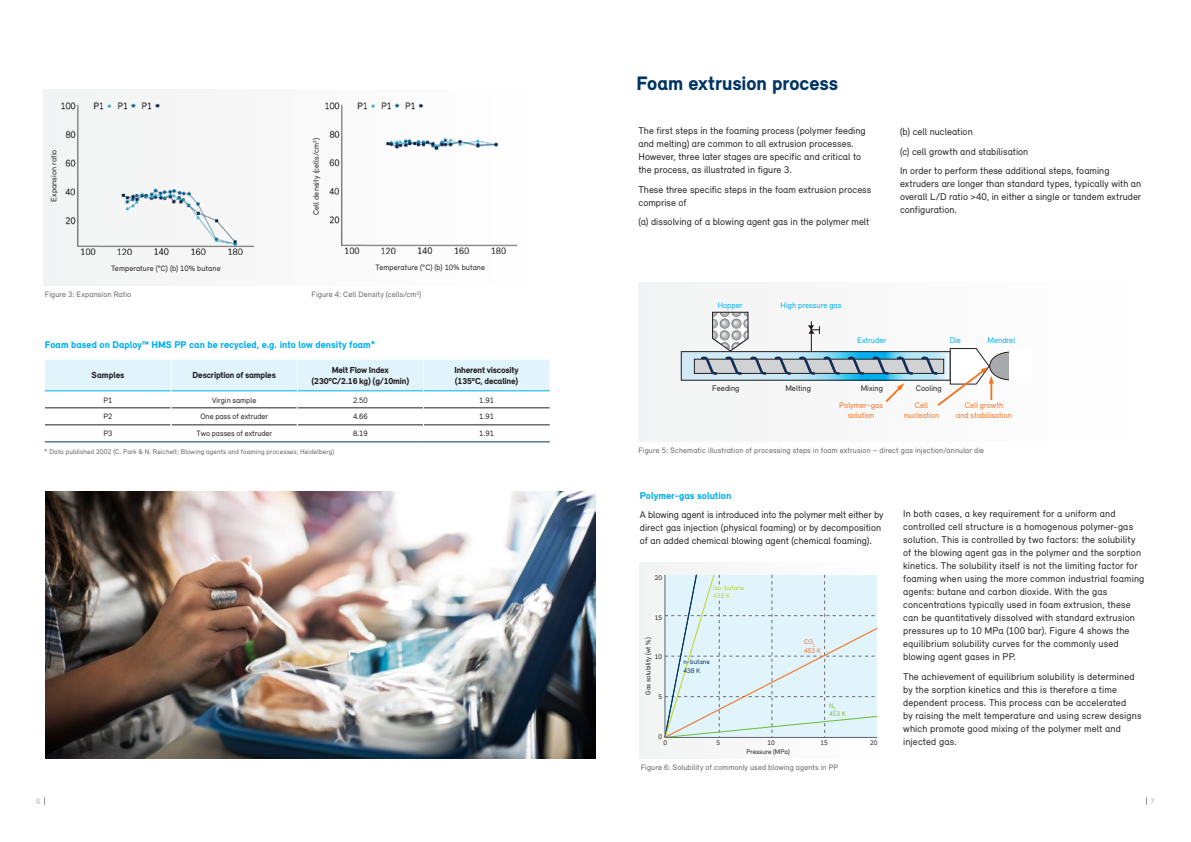
<style>
.page{position:relative;width:1191px;height:842px;background:#fff}
.page>*{position:absolute;margin:0;border:0;box-sizing:border-box;transform-origin:0 0}
.t1{font:900 20px "Relevant";letter-spacing:-.005em;color:#003562}
.t2{font:10px/13px "Relevant";letter-spacing:.01em;color:#231f20}
.t3{font:900 10px "Relevant";letter-spacing:.005em;color:#00aeef}
.t4{font:900 9px/11px "Relevant";letter-spacing:-.02em;color:#231f20;text-align:center}
.t5{font:900 9px "Relevant";color:#231f20}
.t6{font:8.3px/9.9px "Relevant";color:#f47321;text-align:center}
.t7{font:8.3px "Relevant";color:#00aeef}
.t8{font:8.3px "Relevant";color:#231f20}
.t9{font:8px "Relevant";letter-spacing:.01em;color:#636366}
.t10{font:8px "Relevant";color:#231f20}
.t11{font:8px "Relevant";color:#adaeb2}
.t12{font:7px "Relevant";letter-spacing:.015em;color:#636366}
.t13{font:6.9px "Relevant";color:#231f20}
.t14{font:6.9px/8.3px "Relevant";color:#bed630}
.t15{font:6.9px/8.3px "Relevant";color:#003562}
.t16{font:6.9px/8.3px "Relevant";color:#f36e21}
.t17{font:6.9px/8.3px "Relevant";color:#71bf44}
</style>
<div class="page">
<div style="left:44px;top:89px;width:505px;height:197px;background:#f9f9f9"></div>
<div style="left:638px;top:282px;width:506px;height:159px;background:#fafafa"></div>
<svg style="left:683px;top:353px;width:16px;height:25px"></svg>
<div style="left:681px;top:351px;width:191px;height:29px;border:1px solid #231f20"></div>
<svg style="left:699px;top:312px;width:310px;height:94px"></svg>
<div style="left:639px;top:563px;width:247px;height:195px;background:#f6f6f7"></div>
<svg style="left:664px;top:574px;width:214px;height:164px;background:#dbedf3"></svg>
<div style="left:715px;top:587px;width:8px;height:11px;background:#e1f4fc"></div>
<img style="left:61px;top:102px;width:194px;height:152px">
<img style="left:325px;top:102px;width:193px;height:152px">
<svg style="left:45px;top:360px;width:505px;height:66px"></svg>
<hr style="left:45px;top:441px;width:126px;height:1px;background:#003562">
<hr style="left:171px;top:441px;width:126px;height:1px;background:#003562">
<hr style="left:297px;top:441px;width:126px;height:1px;background:#003562">
<hr style="left:423px;top:441px;width:127px;height:1px;background:#003562">
<img style="left:45px;top:491px;width:550px;height:267px">
<p class="t10" style="left:49px;top:202px;width:54px;rotate:-90deg">Expansion ratio</p>
<p class="t10" style="left:111px;top:263px;width:111px">Temperature (°C) (b) 10% butane</p>
<p class="t9" style="left:45px;top:290px;width:88px">Figure 3: Expansion Ratio</p>
<p class="t10" style="left:311px;top:215px;width:78px;rotate:-90deg">Cell density (cells/cm<sup>3</sup>)</p>
<p class="t10" style="left:375px;top:263px;width:111px">Temperature (°C) (b) 10% butane</p>
<p class="t9" style="left:311px;top:290px;width:111px">Figure 4: Cell Density (cells/cm<sup>3</sup>)</p>
<p class="t3" style="left:45px;top:339px;width:332px">Foam based on Daploy™ HMS PP can be recycled, e.g. into low density foam*</p>
<p class="t5" style="left:92px;top:370px;width:34px">Samples</p>
<p class="t4" style="left:193px;top:370px;width:85px">Description of samples</p>
<p class="t4" style="left:311px;top:364px;width:99px">Melt Flow Index (230ºC/2.16 kg) (g/10min)</p>
<p class="t4" style="left:454px;top:364px;width:66px;text-align:left">Inherent viscosity (135ºC, decaline)</p>
<p class="t10" style="left:103px;top:395px;width:11px">P1</p>
<p class="t10" style="left:212px;top:395px;width:46px">Virgin sample</p>
<p class="t10" style="left:353px;top:395px;width:16px">2.50</p>
<p class="t10" style="left:479px;top:395px;width:16px">1.91</p>
<p class="t10" style="left:103px;top:412px;width:11px">P2</p>
<p class="t10" style="left:200px;top:412px;width:69px">One pass of extruder</p>
<p class="t10" style="left:353px;top:412px;width:16px">4.66</p>
<p class="t10" style="left:479px;top:412px;width:16px">1.91</p>
<p class="t10" style="left:103px;top:429px;width:11px">P3</p>
<p class="t10" style="left:196px;top:429px;width:77px">Two passes of extruder</p>
<p class="t10" style="left:353px;top:429px;width:16px">8.19</p>
<p class="t10" style="left:479px;top:429px;width:16px">1.91</p>
<p class="t12" style="left:44px;top:447px;width:291px">* Data published 2002 (C. Park &amp; N. Reichelt; Blowing agents and foaming processes; Heidelberg)</p>
<h1 class="t1" style="left:636px;top:71px;width:203px">Foam extrusion process</h1>
<p class="t2" style="left:638px;top:124px;width:229px">The first steps in the foaming process (polymer feeding and melting) are common to all extrusion processes.<br>However, three later stages are specific and critical to the process, as illustrated in figure 3.</p>
<p class="t2" style="left:638px;top:183px;width:234px">These three specific steps in the foam extrusion process comprise of</p>
<p class="t2" style="left:638px;top:215px;width:232px">(a) dissolving of a blowing agent gas in the polymer melt</p>
<p class="t2" style="left:900px;top:122px;width:211px;line-height:19.5px">(b) cell nucleation<br>(c) cell growth and stabilisation<br>In order to perform these additional steps, foaming</p>
<p class="t2" style="left:900px;top:177px;width:243px;text-align:justify">extruders are longer than standard types, typically with an overall L/D ratio &gt;40, in either a single or tandem extruder configuration.</p>
<p class="t7" style="left:717px;top:301px;width:26px">Hopper</p>
<p class="t7" style="left:780px;top:301px;width:63px">High pressure gas</p>
<p class="t7" style="left:857px;top:335px;width:30px">Extruder</p>
<p class="t7" style="left:949px;top:335px;width:13px">Die</p>
<p class="t7" style="left:987px;top:335px;width:29px">Mendrel</p>
<p class="t8" style="left:712px;top:383px;width:29px">Feeding</p>
<p class="t8" style="left:785px;top:383px;width:27px">Melting</p>
<p class="t8" style="left:860px;top:383px;width:24px">Mixing</p>
<p class="t8" style="left:916px;top:383px;width:27px">Cooling</p>
<p class="t6" style="left:839px;top:400px;width:45px">Polymer-gas solution</p>
<p class="t6" style="left:903px;top:400px;width:37px">Cell nucleation</p>
<p class="t6" style="left:956px;top:400px;width:57px">Cell growth<br>and stabilisation</p>
<p class="t9" style="left:638px;top:445px;width:347px">Figure 5: Schematic illustration of processing steps in foam extrusion – direct gas injection/annular die</p>
<p class="t3" style="left:640px;top:489px;width:93px">Polymer-gas solution</p>
<p class="t2" style="left:640px;top:508px;width:245px">A blowing agent is introduced into the polymer melt either by direct gas injection (physical foaming) or by decomposition of an added chemical blowing agent (chemical foaming).</p>
<p class="t13" style="left:655px;top:573px;width:9px">20</p>
<p class="t13" style="left:655px;top:613px;width:9px">15</p>
<p class="t13" style="left:655px;top:653px;width:9px">10</p>
<p class="t13" style="left:658px;top:693px;width:5px">5</p>
<p class="t13" style="left:658px;top:732px;width:5px">0</p>
<p class="t14" style="left:713px;top:583px;width:32px">iso-butane<br>438 K</p>
<p class="t13" style="left:644px;top:695px;width:59px;rotate:-90deg">Gas solubility (wt %)</p>
<p class="t16" style="left:804px;top:638px;width:18px">CO<sub>2<br></sub>453 K</p>
<p class="t15" style="left:683px;top:658px;width:28px">n-butane<br>438 K</p>
<p class="t17" style="left:829px;top:701px;width:18px">N<sub>2<br></sub>453 K</p>
<p class="t13" style="left:663px;top:739px;width:5px">0</p>
<p class="t13" style="left:716px;top:739px;width:5px">5</p>
<p class="t13" style="left:767px;top:739px;width:9px">10</p>
<p class="t13" style="left:820px;top:739px;width:9px">15</p>
<p class="t13" style="left:870px;top:739px;width:9px">20</p>
<p class="t13" style="left:746px;top:747px;width:45px">Pressure (MPa)</p>
<p class="t9" style="left:640px;top:762px;width:199px">Figure 6: Solubility of commonly used blowing agents in PP</p>
<p class="t2" style="left:903px;top:507px;width:243px">In both cases, a key requirement for a uniform and controlled cell structure is a homogenous polymer-gas solution. This is controlled by two factors: the solubility of the blowing agent gas in the polymer and the sorption kinetics. The solubility itself is not the limiting factor for foaming when using the more common industrial foaming agents: butane and carbon dioxide. With the gas concentrations typically used in foam extrusion, these can be quantitatively dissolved with standard extrusion pressures up to 10 MPa (100 bar). Figure 4 shows the equilibrium solubility curves for the commonly used blowing agent gases in PP.</p>
<p class="t2" style="left:903px;top:669px;width:240px">The achievement of equilibrium solubility is determined by the sorption kinetics and this is therefore a time dependent process. This process can be accelerated<br>by raising the melt temperature and using screw designs which promote good mixing of the polymer melt and injected gas.</p>
<p class="t11" style="left:36px;top:796px;width:6px">6</p>
<p class="t11" style="left:1150px;top:796px;width:6px">7</p>
</div>
